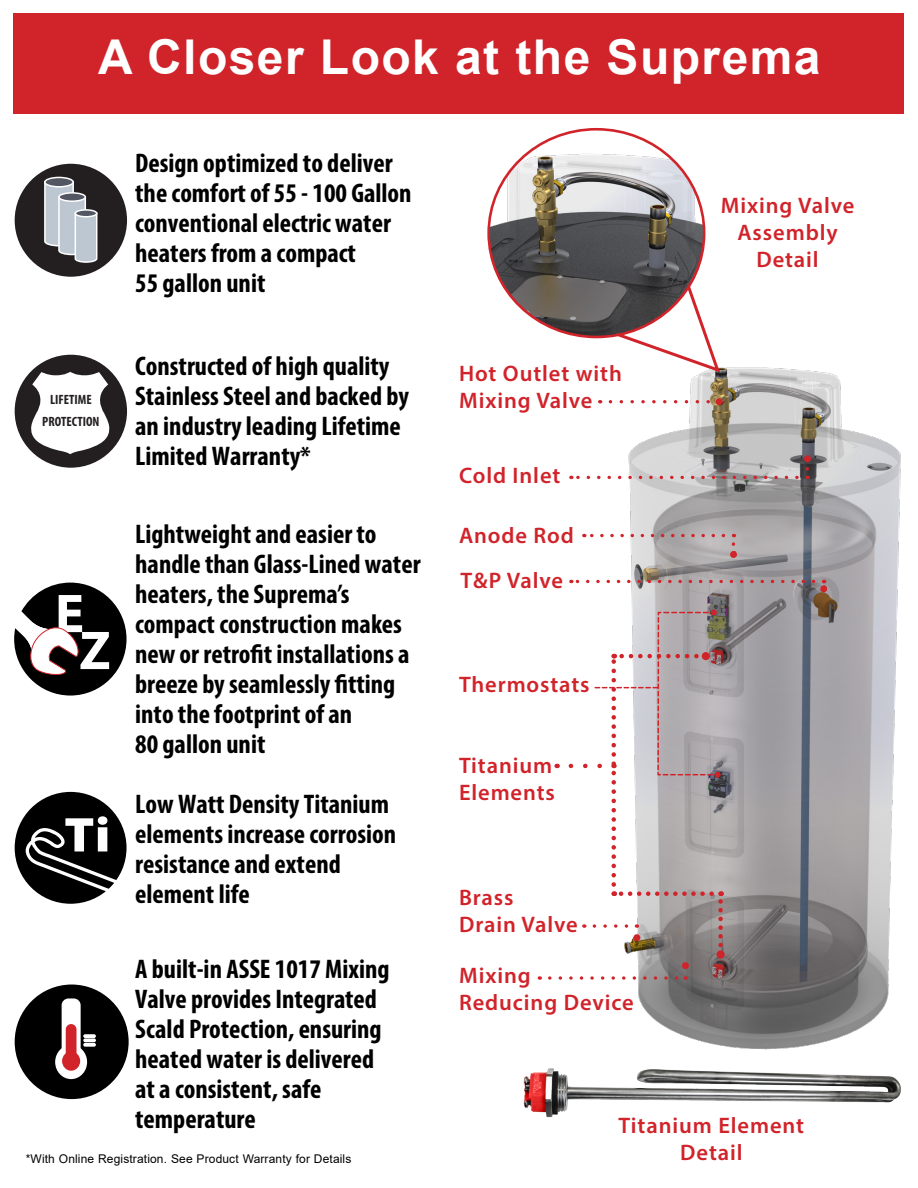
<style>
.page{position:relative;width:918px;height:1188px;background:#fff}
.page>*{position:absolute;margin:0;border:0;box-sizing:border-box;transform-origin:0 0}
.t1{font:700 48px "Arial";letter-spacing:.03em;color:#fff}
.t2{font:700 condensed 27px/30px "Myriad Pro";color:#000}
.t3{font:600 22.5px/27px "Myriad Pro";letter-spacing:.04em;color:#d1232a}
.t4{font:700 condensed 13.5px "Myriad Pro";color:#231f20}
.Texte_P2{font:12px "Arial";letter-spacing:.01em;color:#000}
</style>
<div class="page">
<svg style="left:14px;top:583px;width:113px;height:113px"></svg>
<div style="left:15px;top:355px;width:112px;height:113px;background:#231f20;border-radius:50%"></div>
<svg style="left:31px;top:372px;width:79px;height:82px"></svg>
<div style="left:15px;top:985px;width:114px;height:114px;background:#000;border-radius:50%"></div>
<div style="left:55px;top:1045px;width:32px;height:34px;background:#fff;border-radius:50%"></div>
<svg style="left:62px;top:998px;width:19px;height:73px"></svg>
<div style="left:62px;top:1051px;width:18px;height:20px;background:#d1232a;border-radius:50%"></div>
<svg style="left:83px;top:1043px;width:13px;height:4px"></svg>
<svg style="left:83px;top:1034px;width:13px;height:4px"></svg>
<svg style="left:83px;top:1038px;width:13px;height:4px"></svg>
<div style="left:15px;top:792px;width:112px;height:112px;background:#000;border-radius:50%"></div>
<svg style="left:26px;top:816px;width:96px;height:78px"></svg>
<div style="left:15px;top:164px;width:112px;height:113px;background:#231f20;border-radius:50%"></div>
<div style="left:44px;top:177px;width:30px;height:11px;border:2px solid #fff;border-radius:50%"></div>
<svg style="left:44px;top:180px;width:54px;height:83px"></svg>
<div style="left:75px;top:210px;width:22px;height:7px;background:#525763;border-radius:50%"></div>
<div style="left:75px;top:209px;width:22px;height:9px;border:2px solid #fff;border-radius:50%"></div>
<div style="left:14px;top:14px;width:890px;height:100px;background:#d1232a"></div>
<img style="left:621px;top:367px;width:280px;height:683px">
<svg style="left:594px;top:924px;width:44px;height:16px"></svg>
<svg style="left:806px;top:469px;width:3px;height:10px"></svg>
<svg style="left:571px;top:476px;width:226px;height:3px"></svg>
<svg style="left:610px;top:400px;width:102px;height:3px"></svg>
<svg style="left:822px;top:580px;width:3px;height:5px"></svg>
<svg style="left:571px;top:580px;width:243px;height:3px"></svg>
<img style="left:489px;top:147px;width:215px;height:190px">
<svg style="left:732px;top:534px;width:3px;height:10px"></svg>
<svg style="left:584px;top:534px;width:139px;height:3px"></svg>
<svg style="left:613px;top:282px;width:109px;height:93px"></svg>
<svg style="left:550px;top:964px;width:137px;height:16px"></svg>
<img style="left:523px;top:1068px;width:378px;height:50px">
<svg style="left:718px;top:891px;width:5px;height:54px"></svg>
<svg style="left:614px;top:891px;width:98px;height:5px"></svg>
<svg style="left:571px;top:610px;width:150px;height:275px"></svg>
<div style="left:702px;top:652px;width:8px;height:8px;background:#d1232a;border-radius:50%"></div>
<div style="left:717px;top:950px;width:8px;height:9px;background:#d1232a;border-radius:50%"></div>
<div style="left:682px;top:962px;width:7px;height:7px;background:#d1232a;border-radius:50%"></div>
<div style="left:633px;top:934px;width:7px;height:7px;background:#d1232a;border-radius:50%"></div>
<div style="left:820px;top:585px;width:7px;height:7px;background:#d1232a;border-radius:50%"></div>
<div style="left:730px;top:551px;width:7px;height:7px;background:#d1232a;border-radius:50%"></div>
<div style="left:804px;top:455px;width:7px;height:7px;background:#d1232a;border-radius:50%"></div>
<div style="left:716px;top:398px;width:7px;height:7px;background:#d1232a;border-radius:50%"></div>
<p class="t1" style="left:98px;top:23px;width:724px">A Closer Look at the Suprema</p>
<p class="t4" style="left:50px;top:391px;width:43px">LIFETIME</p>
<p class="t4" style="left:42px;top:413px;width:59px">PROTECTION</p>
<p class="t2" style="left:135px;top:147px;width:278px">Design optimized to deliver the comfort of 55 - 100 Gallon</p>
<p class="t2" style="left:135px;top:207px;width:257px">conventional electric water heaters from a compact</p>
<p class="t2" style="left:135px;top:267px;width:132px">55 gallon unit</p>
<p class="t2" style="left:135px;top:350px;width:275px">Constructed of high quality<br>Stainless Steel and backed by an industry leading Lifetime<br>Limited Warranty*</p>
<p class="t2" style="left:135px;top:518px;width:287px">Lightweight and easier to handle than Glass-Lined water heaters, the Suprema’s</p>
<p class="t2" style="left:135px;top:608px;width:276px">compact construction makes new or retrofit installations a breeze by seamlessly fitting into the footprint of an</p>
<p class="t2" style="left:135px;top:728px;width:132px">80 gallon unit</p>
<p class="t2" style="left:135px;top:788px;width:255px">Low Watt Density Titanium</p>
<p class="t2" style="left:135px;top:818px;width:262px">elements increase corrosion resistance and extend</p>
<p class="t2" style="left:135px;top:878px;width:116px">element life</p>
<p class="t2" style="left:135px;top:953px;width:256px">A built-in ASSE 1017 Mixing<br>Valve provides Integrated<br>Scald Protection, ensuring heated water is delivered</p>
<p class="t2" style="left:135px;top:1073px;width:188px">at a consistent, safe</p>
<p class="t2" style="left:135px;top:1103px;width:122px">temperature</p>
<p class="Texte_P2" style="left:26px;top:1151px;width:327px">*With Online Registration. See Product Warranty for Details</p>
<p class="t3" style="left:459px;top:360px;width:164px">Hot Outlet with</p>
<p class="t3" style="left:459px;top:387px;width:135px">Mixing Valve</p>
<p class="t3" style="left:459px;top:461px;width:103px">Cold Inlet</p>
<p class="t3" style="left:459px;top:521px;width:116px">Anode Rod</p>
<p class="t3" style="left:461px;top:566px;width:104px">T&amp;P Valve</p>
<p class="t3" style="left:459px;top:671px;width:132px">Thermostats</p>
<p class="t3" style="left:459px;top:752px;width:98px">Titanium<br>Elements</p>
<p class="t3" style="left:459px;top:883px;width:56px">Brass</p>
<p class="t3" style="left:459px;top:910px;width:120px">Drain Valve</p>
<p class="t3" style="left:459px;top:961px;width:73px">Mixing</p>
<p class="t3" style="left:459px;top:988px;width:176px">Reducing Device</p>
<p class="t3" style="left:721px;top:192px;width:135px">Mixing Valve</p>
<p class="t3" style="left:738px;top:219px;width:102px">Assembly</p>
<p class="t3" style="left:756px;top:246px;width:64px">Detail</p>
<p class="t3" style="left:619px;top:1111px;width:187px">Titanium Element</p>
<p class="t3" style="left:680px;top:1138px;width:64px">Detail</p>
</div>
